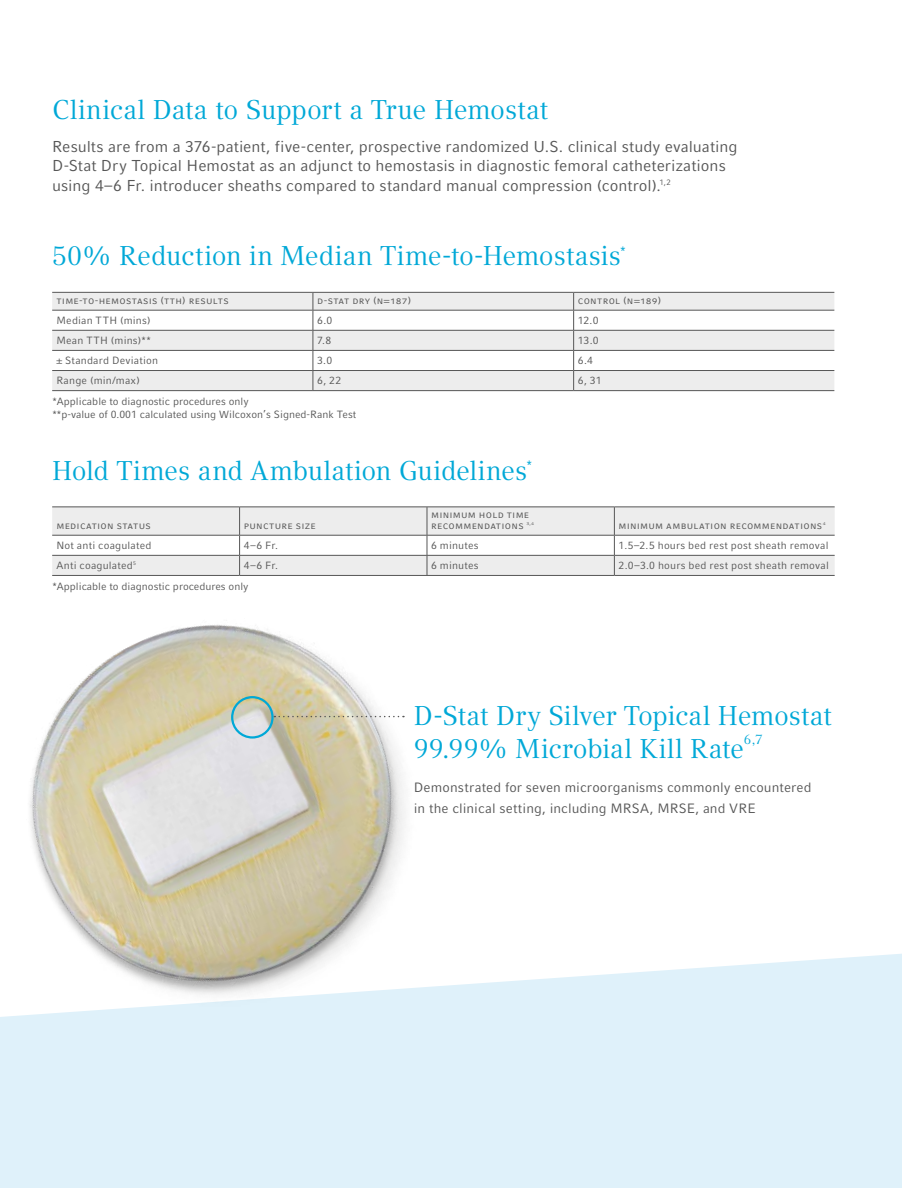
<style>
.page{position:relative;width:902px;height:1188px;background:#fff}
.page>*{position:absolute;margin:0;border:0;box-sizing:border-box;transform-origin:0 0}
.t1{font:27px/32.4px "Compatil Text LT Pro";letter-spacing:-.005em;color:#00a8d7}
.t2{font:15.75px/19.5px "Compatil Fact LT Pro";letter-spacing:.005em;color:#565656}
.t3{font:13.5px/21px "Compatil Fact LT Pro";letter-spacing:.01em;color:#565656}
.t4{font:13.5px "Compatil Text LT Pro";color:#00a8d7}
.t5{font:10.5px/10.5px "Compatil Fact LT Pro";letter-spacing:.02em;color:#565656}
.t6{font:10.5px/12.6px "Compatil Fact LT Pro";color:#565656}
</style>
<div class="page">
<div style="left:0;top:954px;width:902px;height:234px;background:#dff1fa"></div>
<hr style="left:52px;top:390px;width:261px;height:1px;background:#565656">
<hr style="left:313px;top:390px;width:261px;height:1px;background:#565656">
<hr style="left:574px;top:390px;width:260px;height:1px;background:#565656">
<svg style="left:52px;top:292px;width:782px;height:98px"></svg>
<hr style="left:313px;top:370px;width:261px;height:1px;background:#565656">
<hr style="left:574px;top:370px;width:260px;height:1px;background:#565656">
<hr style="left:52px;top:575px;width:188px;height:1px;background:#565656">
<hr style="left:240px;top:575px;width:187px;height:1px;background:#565656">
<hr style="left:427px;top:575px;width:187px;height:1px;background:#565656">
<hr style="left:614px;top:575px;width:220px;height:1px;background:#565656">
<svg style="left:52px;top:507px;width:782px;height:68px"></svg>
<hr style="left:240px;top:555px;width:187px;height:1px;background:#565656">
<hr style="left:427px;top:555px;width:187px;height:1px;background:#565656">
<img style="left:0;top:624px;width:432px;height:418px">
<div style="left:231px;top:696px;width:43px;height:43px;border:2px solid #00a8d7;border-radius:50%"></div>
<svg style="left:274px;top:716px;width:130px;height:1px"></svg>
<h1 class="t1" style="left:52px;top:94px;width:497px">Clinical Data to Support a True Hemostat</h1>
<p class="t2" style="left:52px;top:137px;width:687px">Results are from a 376-patient, five-center, prospective randomized U.S. clinical study evaluating<br>D-Stat Dry Topical Hemostat as an adjunct to hemostasis in diagnostic femoral catheterizations using 4–6 Fr. introducer sheaths compared to standard manual compression (control).<sup>1,2</sup></p>
<h1 class="t1" style="left:52px;top:240px;width:575px">50% Reduction in Median Time-to-Hemostasis<sup>*</sup></h1>
<p class="t5" style="left:56px;top:295px;width:174px">Tim e-to-hemostasis (tth) results</p>
<p class="t5" style="left:317px;top:295px;width:96px">d-stat dry (n=187)</p>
<p class="t5" style="left:578px;top:295px;width:85px">control (N=189)</p>
<p class="t5" style="left:56px;top:315px;width:96px">Median TTH (mins)</p>
<p class="t5" style="left:317px;top:315px;width:17px">6.0</p>
<p class="t5" style="left:578px;top:315px;width:22px">12.0</p>
<p class="t5" style="left:56px;top:335px;width:96px">Mean TTH (mins)**</p>
<p class="t5" style="left:317px;top:335px;width:16px">7.8</p>
<p class="t5" style="left:578px;top:335px;width:22px">13.0</p>
<p class="t5" style="left:56px;top:355px;width:103px">± Standard Deviation</p>
<p class="t5" style="left:317px;top:355px;width:17px">3.0</p>
<p class="t5" style="left:578px;top:355px;width:17px">6.4</p>
<p class="t5" style="left:56px;top:375px;width:85px">Range (min/max)</p>
<p class="t5" style="left:317px;top:375px;width:26px">6, 22</p>
<p class="t5" style="left:578px;top:375px;width:25px">6, 31</p>
<p class="t6" style="left:53px;top:396px;width:305px">*Applicable to diagnostic procedures only<br>**p-value of 0.001 calculated using Wilcoxon’s Signed-Rank Test</p>
<h1 class="t1" style="left:52px;top:454px;width:481px">Hold Times and Ambulation Guidelines<sup>*</sup></h1>
<p class="t5" style="left:56px;top:520px;width:96px">m edication status</p>
<p class="t5" style="left:244px;top:520px;width:74px">puncture size</p>
<p class="t5" style="left:431px;top:509px;width:104px">minimum hold time recomm endations <sup>3,4</sup></p>
<p class="t5" style="left:619px;top:520px;width:208px">minimum ambulation recommendations<sup>4</sup></p>
<p class="t5" style="left:56px;top:540px;width:97px">Not anti coagulated</p>
<p class="t5" style="left:244px;top:540px;width:36px">4–6 Fr.</p>
<p class="t5" style="left:431px;top:540px;width:49px">6 minutes</p>
<p class="t5" style="left:618px;top:540px;width:211px">1.5–2.5 hours bed rest post sheath removal</p>
<p class="t5" style="left:56px;top:560px;width:81px">Anti coagulated<sup>5</sup></p>
<p class="t5" style="left:244px;top:560px;width:36px">4–6 Fr.</p>
<p class="t5" style="left:431px;top:560px;width:49px">6 minutes</p>
<p class="t5" style="left:618px;top:560px;width:212px">2.0–3.0 hours bed rest post sheath removal</p>
<p class="t5" style="left:52px;top:581px;width:198px">*Applicable to diagnostic procedures only</p>
<h1 class="t1" style="left:414px;top:700px;width:419px">D-Stat Dry Silver Topical Hemostat<br>99.99% Microbial Kill Rate</h1>
<p class="t4" style="left:744px;top:731px;width:20px">6,7</p>
<p class="t3" style="left:414px;top:777px;width:399px">Demonstrated for seven microorganisms commonly encountered in the clinical setting, including MRSA, MRSE, and VRE</p>
</div>
